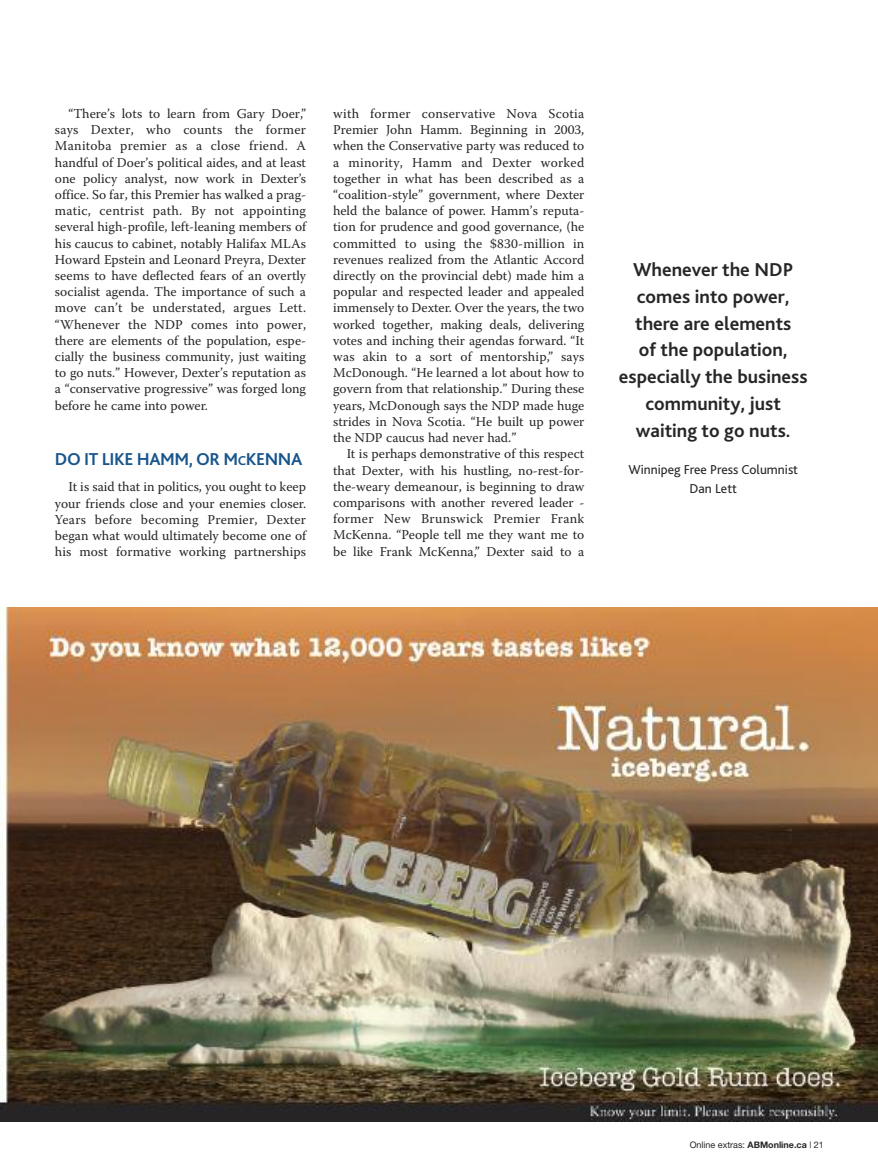
<style>
.page{position:relative;width:878px;height:1175px;background:#fff}
.page>*{position:absolute;margin:0;border:0;box-sizing:border-box;transform-origin:0 0}
.t1{font:700 19.5px/26.7px "Bliss 2";color:#272627;text-align:center}
.t2{font:700 18px "Bliss 2";letter-spacing:-.025em;color:#18558c}
.t3{font:13.5px/16.2px "Warnock Pro";color:#272627;text-align:justify}
.t4{font:13.5px/18.5px "Bliss 2";color:#272627;text-align:center}
.t5{font:9px "Helvetica Neue";color:#272627}
.s1{font-size:13.5px}
.s2{font-weight:700}
</style>
<div class="page">
<img style="left:0;top:608px;width:878px;height:513px">
<p class="t3" style="left:55px;top:107px;width:253px;text-indent:14px">“There’s lots to learn from Gary Doer,” says Dexter, who counts the former Manitoba premier as a close friend. A handful of Doer’s political aides, and at least one policy analyst, now work in Dexter’s office. So far, this Premier has walked a prag&shy;matic, centrist path. By not appointing several high-profile, left-leaning members of his caucus to cabinet, notably Halifax MLAs Howard Epstein and Leonard Preyra, Dexter seems to have deflected fears of an overtly socialist agenda. The importance of such a move can’t be understated, argues Lett. “Whenever the NDP comes into power, there are elements of the population, espe&shy;cially the business community, just waiting to go nuts.” However, Dexter’s reputation as a “conservative progressive” was forged long before he came into power.</p>
<h2 class="t2" style="left:55px;top:452px;width:249px">DO IT LIKE HAMM, OR M<span class="s1">C</span>KENNA</h2>
<p class="t3" style="left:55px;top:480px;width:253px;text-indent:14px">It is said that in politics, you ought to keep your friends close and your enemies closer.<br>Years before becoming Premier, Dexter began what would ultimately become one of his most formative working partnerships</p>
<p class="t3" style="left:333px;top:107px;width:253px">with former conservative Nova Scotia Premier John Hamm. Beginning in 2003, when the Conservative party was reduced to a minority, Hamm and Dexter worked together in what has been described as a “coalition-style” government, where Dexter held the balance of power. Hamm’s reputa&shy;tion for prudence and good governance, (he committed to using the $830-million in revenues realized from the Atlantic Accord directly on the provincial debt) made him a popular and respected leader and appealed immensely to Dexter. Over the years, the two worked together, making deals, delivering votes and inching their agendas forward. “It was akin to a sort of mentorship,” says McDonough. “He learned a lot about how to govern from that relationship.” During these years, McDonough says the NDP made huge strides in Nova Scotia. “He built up power the NDP caucus had never had.”</p>
<p class="t3" style="left:333px;top:447px;width:253px;text-indent:14px">It is perhaps demonstrative of this respect that Dexter, with his hustling, no-rest-for&shy;the-weary demeanour, is beginning to draw comparisons with another revered leader - former New Brunswick Premier Frank McKenna. “People tell me they want me to be like Frank McKenna,” Dexter said to a</p>
<h1 class="t1" style="left:619px;top:258px;width:190px">Whenever the NDP comes into power, there are elements<br>of the population, especially the business community, just waiting to go nuts.</h1>
<p class="t4" style="left:628px;top:461px;width:171px">Winnipeg Free Press Columnist<br>Dan Lett</p>
<p class="t5" style="left:689px;top:1141px;width:136px">Online extras: <span class="s2">ABMonline.ca</span> | 21</p>
</div>
